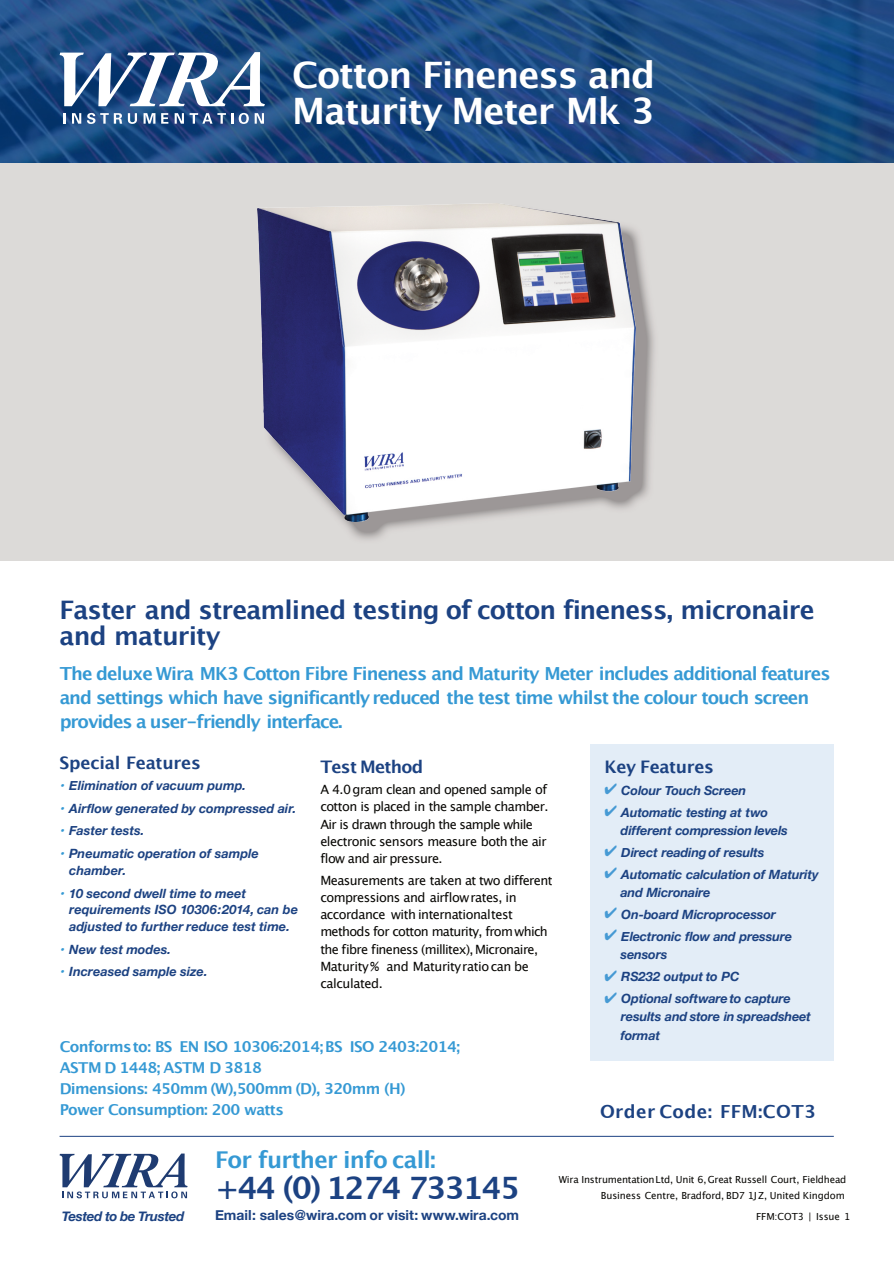
<style>
.page{position:relative;width:894px;height:1264px;background:#fff}
.page>*{position:absolute;margin:0;border:0;box-sizing:border-box;transform-origin:0 0}
.t1{font:700 36.45px/36px "Lucida Grande";letter-spacing:-.03em;color:#fff}
.t2{font:700 30.9px "Lucida Grande";letter-spacing:-.065em;color:#1c4282}
.t3{font:700 25.5px/25.5px "Lucida Grande";letter-spacing:-.035em;color:#1c4282}
.t4{font:700 23.1px "Lucida Grande";letter-spacing:-.03em;color:#3599d4}
.t5{font:700 18px/24px "Lucida Grande";letter-spacing:-.055em;color:#3599d4}
.t6{font:700 18px "Lucida Grande";letter-spacing:.02em;color:#1c4282}
.t7{font:700 17.25px "Lucida Grande";letter-spacing:-.025em;color:#1c4282}
.t8{font:700 15px/21px "Lucida Grande";letter-spacing:-.04em;color:#3599d4}
.t9{font:700 13.95px "Helvetica Neue";color:#1c4282}
.t10{font:italic 700 13.35px "Helvetica Neue";letter-spacing:-.03em;color:#1c4282}
.t11{font:italic 700 12.75px/18.1px "Helvetica Neue";letter-spacing:-.01em;color:#1c4282}
.t12{font:12.75px/17.2px "Lucida Grande";letter-spacing:-.04em;color:#080704}
.t13{font:9.75px/16.5px "Lucida Grande";letter-spacing:-.015em;color:#080704;text-align:right}
.s1{color:#3599d4}
.s2{color:#469ad4}
</style>
<div class="page">
<svg style="left:60px;top:1153px;width:128px;height:45px"></svg>
<img style="left:0;top:0;width:893px;height:163px">
<svg style="left:60px;top:52px;width:205px;height:54px"></svg>
<svg style="left:64px;top:113px;width:2px;height:11px"></svg>
<svg style="left:72px;top:113px;width:9px;height:11px"></svg>
<svg style="left:87px;top:113px;width:35px;height:11px"></svg>
<svg style="left:128px;top:113px;width:9px;height:11px"></svg>
<svg style="left:143px;top:113px;width:12px;height:11px"></svg>
<svg style="left:161px;top:113px;width:7px;height:11px"></svg>
<svg style="left:175px;top:113px;width:58px;height:11px"></svg>
<svg style="left:239px;top:113px;width:10px;height:11px"></svg>
<svg style="left:255px;top:113px;width:9px;height:11px"></svg>
<hr style="left:60px;top:1136px;width:773px;height:1px;background:#1c4282">
<div style="left:590px;top:744px;width:244px;height:316px;background:#e3edf7"></div>
<div style="left:0;top:163px;width:893px;height:398px;background:#dcdad8"></div>
<img style="left:341px;top:232px;width:314px;height:308px">
<img style="left:258px;top:204px;width:378px;height:317px">
<h1 class="t1" style="left:292px;top:60px;width:364px">Cotton Fineness and<br>Maturity Meter Mk 3</h1>
<h3 class="t3" style="left:60px;top:599px;width:756px">Faster and streamlined testing of cotton fineness, micronaire and maturity</h3>
<h3 class="t5" style="left:60px;top:662px;width:772px">The deluxe Wira MK3 Cotton Fibre Fineness and Maturity Meter includes additional features and settings which have significantly reduced the test time whilst the colour touch screen provides a user-friendly interface.</h3>
<h3 class="t7" style="left:320px;top:759px;width:104px">Test Method</h3>
<p class="t12" style="left:320px;top:781px;width:230px">A 4.0 gram clean and opened sample of cotton is placed in the sample chamber.<br>Air is drawn through the sample while electronic sensors measure both the air flow and air pressure.</p>
<p class="t12" style="left:320px;top:872px;width:234px">Measurements are taken at two different compressions and airflowrates, in accordance with internationaltest methods for cotton maturity, from which the fibre fineness (millitex), Micronaire, Maturity % and Maturityratiocan be calculated.</p>
<h3 class="t7" style="left:60px;top:755px;width:143px">Special Features</h3>
<p class="t11" style="left:60px;top:775px;width:188px"><span class="s1">•</span> Elimination of vacuum pump.</p>
<p class="t11" style="left:60px;top:798px;width:238px"><span class="s1">•</span> Airflow generated by compressed air.</p>
<p class="t11" style="left:60px;top:821px;width:86px"><span class="s1">•</span> Faster tests.</p>
<p class="t11" style="left:69px;top:845px;width:191px;line-height:16.5px;text-indent:-10px"><span class="s1">•</span> Pneumatic operation of sample chamber.</p>
<p class="t11" style="left:69px;top:884px;width:230px;line-height:16.5px;text-indent:-10px"><span class="s1">•</span> 10 second dwell time to meet requirements ISO 10306:2014, can be adjusted to further reduce test time.</p>
<p class="t11" style="left:60px;top:939px;width:113px"><span class="s1">•</span> New test modes.</p>
<p class="t11" style="left:60px;top:962px;width:149px"><span class="s1">•</span> Increased sample size.</p>
<h3 class="t7" style="left:604px;top:759px;width:111px">Key Features</h3>
<p class="t11" style="left:604px;top:780px;width:143px"><span class="s2">✔</span> Colour Touch Screen</p>
<p class="t11" style="left:620px;top:802px;width:169px;text-indent:-16px"><span class="s2">✔</span> Automatic testing at two different compression levels</p>
<p class="t11" style="left:604px;top:843px;width:161px"><span class="s2">✔</span> Direct readingof results</p>
<p class="t11" style="left:620px;top:865px;width:200px;text-indent:-16px"><span class="s2">✔</span> Automatic calculation of Maturity and Micronaire</p>
<p class="t11" style="left:604px;top:905px;width:173px"><span class="s2">✔</span> On-board Microprocessor</p>
<p class="t11" style="left:620px;top:927px;width:173px;text-indent:-16px"><span class="s2">✔</span> Electronic flow and pressure sensors</p>
<p class="t11" style="left:604px;top:967px;width:137px"><span class="s2">✔</span> RS232 output to PC</p>
<p class="t11" style="left:620px;top:989px;width:192px;text-indent:-16px"><span class="s2">✔</span> Optional softwareto capture results and store in spreadsheet format</p>
<p class="t8" style="left:60px;top:1037px;width:402px">Conformsto: BS EN ISO 10306:2014; BS ISO 2403:2014; ASTM D 1448; ASTM D 3818<br>Dimensions: 450mm (W),500mm (D), 320mm (H)<br>Power Consumption: 200 watts</p>
<h3 class="t6" style="left:600px;top:1103px;width:217px">Order Code: FFM:COT3</h3>
<h3 class="t4" style="left:215px;top:1149px;width:222px">For further info call:</h3>
<h2 class="t2" style="left:215px;top:1175px;width:306px">+44 (0) 1274 733145</h2>
<p class="t10" style="left:62px;top:1208px;width:124px">Tested to be Trusted</p>
<p class="t9" style="left:215px;top:1206px;width:305px">Email: sales@wira.com or visit: www.wira.com</p>
<p class="t13" style="left:558px;top:1171px;width:289px">Wira InstrumentationLtd, Unit 6,Great Russell Court, Fieldhead<br>Business Centre, Bradford, BD7 1JZ, United Kingdom</p>
<p class="t13" style="left:756px;top:1208px;width:96px">FFM:COT3 | Issue 1</p>
</div>
